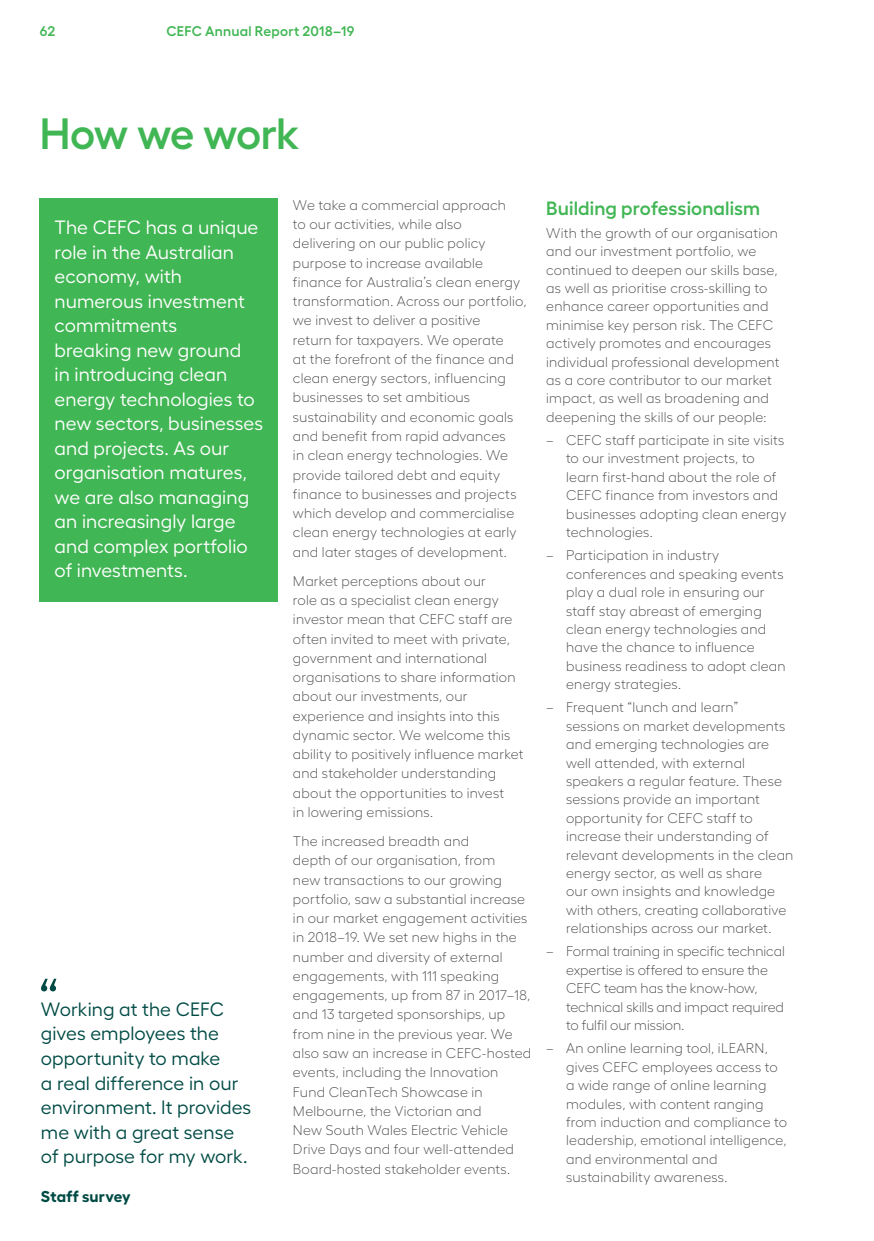
<style>
.page{position:relative;width:874px;height:1241px;background:#fff}
.page>*{position:absolute;margin:0;border:0;box-sizing:border-box;transform-origin:0 0}
._00_page_heading{font:600 43.75px "Hellix";letter-spacing:-.03em;color:#41b654}
.Quote___11pt_reg{font:19.25px/24.5px "Hellix";letter-spacing:.005em;color:#fff}
.Quote___11pt_reg-2{font:19.25px/24.5px "Hellix";color:#004b45}
._01_heading_lvl_1{font:600 19.25px "Hellix";letter-spacing:.005em;color:#41b654}
.t1{font:700 15.75px "Hellix";letter-spacing:.01em;color:#004b45}
._05_body_text{font:300 14px/19.2px "Hellix";letter-spacing:.015em;color:#414042}
._05_body_text-2{font:300 14px/18.4px "Hellix";letter-spacing:-.005em;color:#414042}
.t2{font:600 14px "Hellix";letter-spacing:.02em;color:#41b654}
</style>
<div class="page">
<div style="left:40px;top:198px;width:238px;height:404px;background:#41b654"></div>
<svg style="left:41px;top:978px;width:15px;height:13px"></svg>
<p class="t2" style="left:40px;top:20px;width:17px">62</p>
<p class="t2" style="left:166px;top:20px;width:189px">CEFC Annual Report 2018–19</p>
<p class="_00_page_heading" style="left:40px;top:99px;width:261px">How we work</p>
<p class="Quote___11pt_reg" style="left:55px;top:213px;width:210px">The CEFC has a unique role in the Australian economy, with numerous investment commitments<br>breaking new ground<br>in introducing clean energy technologies to new sectors, businesses and projects. As our organisation matures, we are also managing an increasingly large and complex portfolio of investments.</p>
<p class="Quote___11pt_reg-2" style="left:41px;top:994px;width:212px">Working at the CEFC gives employees the opportunity to make<br>a real difference in our environment. It provides me with a great sense of purpose for my work.</p>
<p class="t1" style="left:41px;top:1183px;width:91px">Staff survey</p>
<p class="_05_body_text" style="left:293px;top:194px;width:235px">We take a commercial approach<br>to our activities, while also delivering on our public policy purpose to increase available finance for Australia’s clean energy transformation. Across our portfolio, we invest to deliver a positive<br>return for taxpayers. We operate<br>at the forefront of the finance and clean energy sectors, influencing businesses to set ambitious sustainability and economic goals and benefit from rapid advances<br>in clean energy technologies. We provide tailored debt and equity finance to businesses and projects which develop and commercialise clean energy technologies at early and later stages of development.</p>
<p class="_05_body_text" style="left:293px;top:570px;width:232px">Market perceptions about our<br>role as a specialist clean energy investor mean that CEFC staff are often invited to meet with private, government and international organisations to share information about our investments, our experience and insights into this dynamic sector. We welcome this ability to positively influence market and stakeholder understanding about the opportunities to invest<br>in lowering emissions.</p>
<p class="_05_body_text" style="left:293px;top:830px;width:240px">The increased breadth and<br>depth of our organisation, from<br>new transactions to our growing portfolio, saw a substantial increase in our market engagement activities in 2018–19. We set new highs in the number and diversity of external engagements, with 111 speaking engagements, up from 87 in 2017–18, and 13 targeted sponsorships, up from nine in the previous year. We also saw an increase in CEFC-hosted events, including the Innovation<br>Fund CleanTech Showcase in<br>Melbourne, the Victorian and<br>New South Wales Electric Vehicle<br>Drive Days and four well-attended<br>Board-hosted stakeholder events.</p>
<p class="_01_heading_lvl_1" style="left:546px;top:192px;width:215px">Building professionalism</p>
<p class="_05_body_text" style="left:546px;top:222px;width:234px;line-height:18.4px">With the growth of our organisation and our investment portfolio, we continued to deepen our skills base, as well as prioritise cross-skilling to enhance career opportunities and minimise key person risk. The CEFC actively promotes and encourages individual professional development as a core contributor to our market impact, as well as broadening and deepening the skills of our people:</p>
<p class="_05_body_text" style="left:566px;top:429px;width:222px;line-height:18.4px;text-indent:-20px">– CEFC staff participate in site visits to our investment projects, to learn first-hand about the role of<br>CEFC finance from investors and businesses adopting clean energy technologies.</p>
<p class="_05_body_text" style="left:566px;top:545px;width:221px;line-height:18.4px;text-indent:-20px">– Participation in industry conferences and speaking events play a dual role in ensuring our staff stay abreast of emerging clean energy technologies and have the chance to influence business readiness to adopt clean energy strategies.</p>
<p class="_05_body_text" style="left:566px;top:697px;width:229px;line-height:18.4px;text-indent:-20px">– Frequent “lunch and learn” sessions on market developments and emerging technologies are well attended, with external speakers a regular feature. These sessions provide an important opportunity for CEFC staff to increase their understanding of relevant developments in the clean energy sector, as well as share<br>our own insights and knowledge with others, creating collaborative relationships across our market.</p>
<p class="_05_body_text-2" style="left:566px;top:940px;width:220px;text-indent:-20px">– Formal training in specific technical expertise is offered to ensure the<br>CEFC team has the know-how, technical skills and impact required to fulfil our mission.</p>
<p class="_05_body_text" style="left:566px;top:1037px;width:222px;line-height:18.4px;text-indent:-20px">– An online learning tool, iLEARN, gives CEFC employees access to a wide range of online learning modules, with content ranging from induction and compliance to leadership, emotional intelligence, and environmental and sustainability awareness.</p>
</div>
